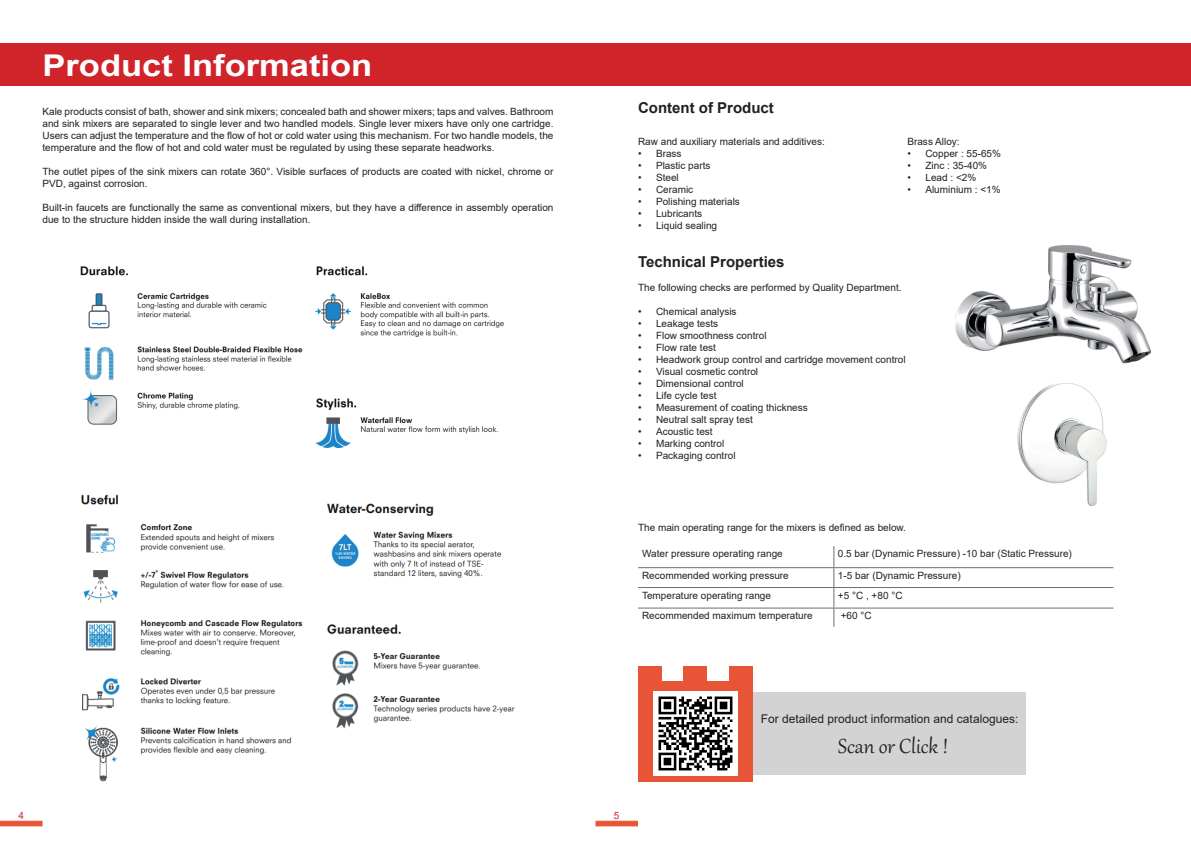
<style>
.page{position:relative;width:1191px;height:842px;background:#fff}
.page>*{position:absolute;margin:0;border:0;box-sizing:border-box;transform-origin:0 0}
.t1{font:700 30px "Arial";color:#fff;scale:1.15 1}
.t2{font:25px "Gabriola";color:#231f20}
.t3{font:700 15px "Arial";color:#231f20}
.t4{font:12px "Arial";color:#231f20}
.t5{font:10px/12px "Arial";color:#231f20}
.t6{font:10px "Arial";color:#d1232a}
</style>
<div class="page">
<div style="left:0;top:821px;width:43px;height:5px;background:#e85436;border:1px solid #e85436"></div>
<div style="left:595px;top:821px;width:43px;height:5px;background:#e85436;border:1px solid #e85436"></div>
<div style="left:738px;top:692px;width:287px;height:82px;background:#d3d3d4"></div>
<div style="left:0;top:43px;width:1191px;height:43px;background:#d1232a"></div>
<img style="left:80px;top:266px;width:424px;height:183px">
<div style="left:638px;top:681px;width:115px;height:101px;background:#e85436"></div>
<div style="left:638px;top:666px;width:23px;height:17px;background:#e85436"></div>
<div style="left:683px;top:666px;width:24px;height:17px;background:#e85436"></div>
<div style="left:729px;top:666px;width:24px;height:17px;background:#e85436"></div>
<img style="left:654px;top:692px;width:83px;height:83px">
<img style="left:81px;top:494px;width:434px;height:288px">
<img style="left:955px;top:245px;width:195px;height:119px">
<img style="left:1017px;top:384px;width:90px;height:122px">
<hr style="left:638px;top:567px;width:196px;height:1px;background:#6e6f71">
<hr style="left:834px;top:567px;width:279px;height:1px;background:#6e6f71">
<hr style="left:638px;top:587px;width:196px;height:1px;background:#6e6f71">
<hr style="left:834px;top:587px;width:279px;height:1px;background:#6e6f71">
<hr style="left:638px;top:608px;width:196px;height:1px;background:#6e6f71">
<hr style="left:834px;top:608px;width:279px;height:1px;background:#6e6f71">
<svg style="left:833px;top:546px;width:1px;height:81px"></svg>
<h1 class="t1" style="left:43px;top:44px;width:288px">Product Information</h1>
<p class="t5" style="left:43px;top:105px;width:512px;text-align:justify">Kale products consist of bath, shower and sink mixers; concealed bath and shower mixers; taps and valves. Bathroom and sink mixers are separated to single lever and two handled models. Single lever mixers have only one cartridge.<br>Users can adjust the temperature and the flow of hot or cold water using this mechanism. For two handle models, the temperature and the flow of hot and cold water must be regulated by using these separate headworks.</p>
<p class="t5" style="left:43px;top:165px;width:512px">The outlet pipes of the sink mixers can rotate 360°. Visible surfaces of products are coated with nickel, chrome or<br>PVD, against corrosion.</p>
<p class="t5" style="left:43px;top:201px;width:512px">Built-in faucets are functionally the same as conventional mixers, but they have a difference in assembly operation due to the structure hidden inside the wall during installation.</p>
<h3 class="t3" style="left:638px;top:97px;width:137px">Content of Product</h3>
<p class="t5" style="left:638px;top:135px;width:188px">Raw and auxiliary materials and additives:</p>
<p class="t5" style="left:638px;top:147px;width:45px">• Brass</p>
<p class="t5" style="left:638px;top:159px;width:74px">• Plastic parts</p>
<p class="t5" style="left:638px;top:171px;width:42px">• Steel</p>
<p class="t5" style="left:638px;top:183px;width:57px">• Ceramic</p>
<p class="t5" style="left:638px;top:195px;width:103px">• Polishing materials</p>
<p class="t5" style="left:638px;top:207px;width:66px">• Lubricants</p>
<p class="t5" style="left:638px;top:219px;width:81px">• Liquid sealing</p>
<h3 class="t3" style="left:638px;top:251px;width:148px">Technical Properties</h3>
<p class="t5" style="left:907px;top:135px;width:54px">Brass Alloy:</p>
<p class="t5" style="left:907px;top:147px;width:95px">• Copper : 55-65%</p>
<p class="t5" style="left:907px;top:159px;width:81px">• Zinc : 35-40%</p>
<p class="t5" style="left:907px;top:171px;width:70px">• Lead : &lt;2%</p>
<p class="t5" style="left:907px;top:183px;width:95px">• Aluminium : &lt;1%</p>
<p class="t5" style="left:638px;top:281px;width:265px">The following checks are performed by Quality Department.</p>
<p class="t5" style="left:638px;top:305px;width:100px">• Chemical analysis</p>
<p class="t5" style="left:638px;top:317px;width:82px">• Leakage tests</p>
<p class="t5" style="left:638px;top:329px;width:130px">• Flow smoothness control</p>
<p class="t5" style="left:638px;top:341px;width:80px">• Flow rate test</p>
<p class="t5" style="left:638px;top:353px;width:269px">• Headwork group control and cartridge movement control</p>
<p class="t5" style="left:638px;top:365px;width:122px">• Visual cosmetic control</p>
<p class="t5" style="left:638px;top:377px;width:107px">• Dimensional control</p>
<p class="t5" style="left:638px;top:389px;width:80px">• Life cycle test</p>
<p class="t5" style="left:638px;top:401px;width:171px">• Measurement of coating thickness</p>
<p class="t5" style="left:638px;top:413px;width:116px">• Neutral salt spray test</p>
<p class="t5" style="left:638px;top:425px;width:76px">• Acoustic test</p>
<p class="t5" style="left:638px;top:437px;width:88px">• Marking control</p>
<p class="t5" style="left:638px;top:449px;width:99px">• Packaging control</p>
<p class="t5" style="left:638px;top:521px;width:269px">The main operating range for the mixers is defined as below.</p>
<p class="t5" style="left:642px;top:548px;width:142px">Water pressure operating range</p>
<p class="t5" style="left:838px;top:548px;width:235px">0.5 bar (Dynamic Pressure) -10 bar (Static Pressure)</p>
<p class="t5" style="left:642px;top:569px;width:148px">Recommended working pressure</p>
<p class="t5" style="left:838px;top:569px;width:124px">1-5 bar (Dynamic Pressure)</p>
<p class="t5" style="left:642px;top:589px;width:130px">Temperature operating range</p>
<p class="t5" style="left:838px;top:589px;width:66px">+5 °C , +80 °C</p>
<p class="t5" style="left:642px;top:610px;width:172px">Recommended maximum temperature</p>
<p class="t5" style="left:840px;top:610px;width:32px">+60 °C</p>
<p class="t6" style="left:18px;top:808px;width:7px">4</p>
<p class="t6" style="left:614px;top:808px;width:7px">5</p>
<p class="t4" style="left:761px;top:710px;width:259px">For detailed product information and catalogues:</p>
<h2 class="t2" style="left:838px;top:730px;width:112px">Scan or Click !</h2>
</div>
